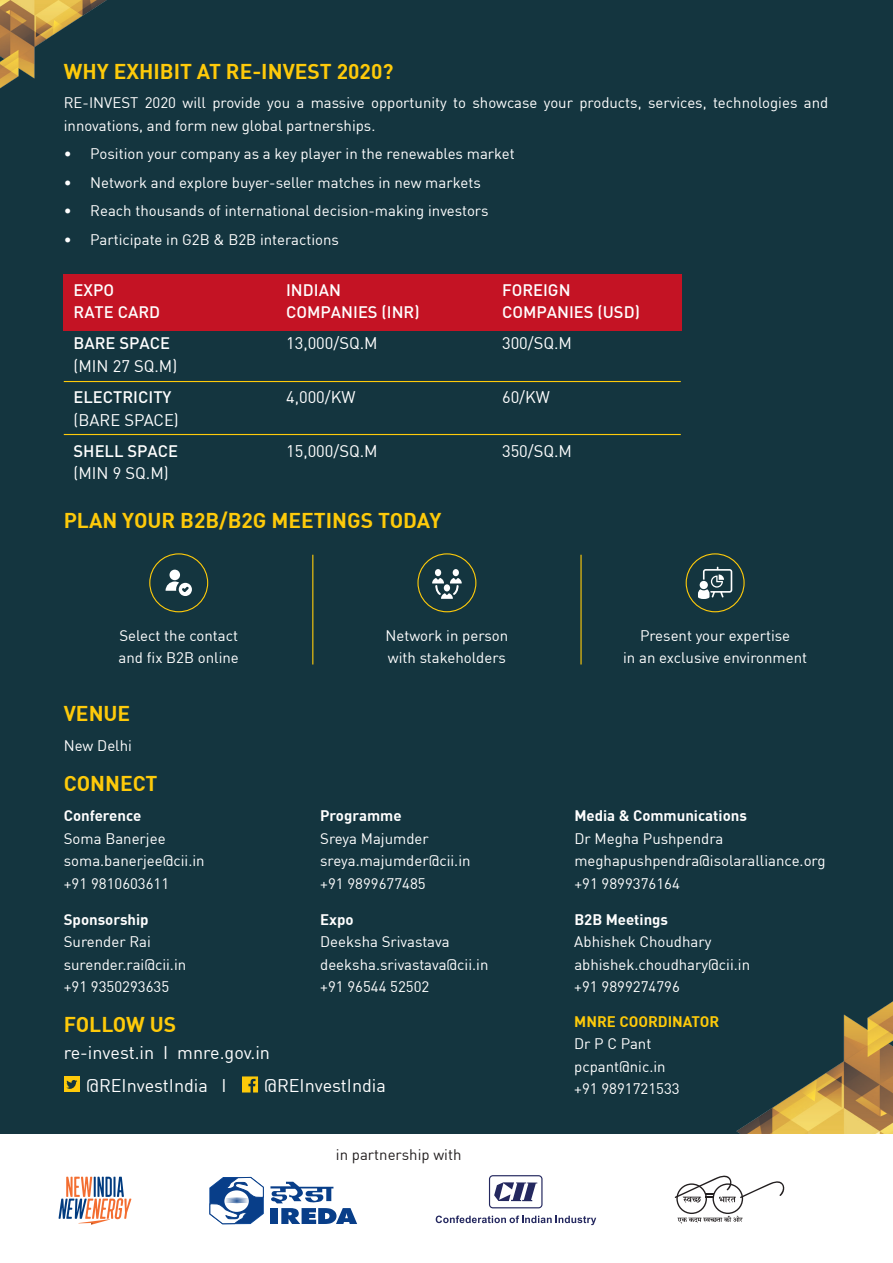
<style>
.page{position:relative;width:893px;height:1263px;background:#14353f}
.page>*{position:absolute;margin:0;border:0;box-sizing:border-box;transform-origin:0 0}
.t1{font:700 21px "DIN";color:#feca0a}
.t2{font:18px/33px "DIN";color:#fff}
.t3{font:500 16.5px "DIN";color:#fff}
.t4{font:16.5px "DIN";color:#fff}
.t5{font:15px/22.5px "DIN";color:#fff}
.t6{font:700 15px "DIN";color:#fff}
.t7{font:15px "DIN";color:#231f20}
.t8{font:700 15px "DIN";color:#feca0a}
</style>
<div class="page">
<svg style="left:242px;top:1076px;width:16px;height:16px"></svg>
<div style="left:64px;top:1076px;width:16px;height:16px;background:#feca0a"></div>
<svg style="left:66px;top:1080px;width:11px;height:9px"></svg>
<img style="left:736px;top:1001px;width:157px;height:133px">
<img style="left:0;top:0;width:107px;height:89px">
<div style="left:64px;top:274px;width:618px;height:57px;background:#c41324"></div>
<hr style="left:64px;top:434px;width:617px;height:1px;background:#feca0a">
<hr style="left:64px;top:381px;width:617px;height:1px;background:#feca0a">
<hr style="left:312px;top:555px;width:1px;height:109px;background:#feca0a">
<hr style="left:580px;top:555px;width:2px;height:109px;background:#feca0a">
<div style="left:417px;top:553px;width:59px;height:59px;border:1px solid #feca0a;border-radius:50%"></div>
<div style="left:453px;top:569px;width:6px;height:7px;background:#fff;border-radius:50%"></div>
<div style="left:435px;top:569px;width:6px;height:7px;background:#fff;border-radius:50%"></div>
<svg style="left:432px;top:578px;width:30px;height:21px"></svg>
<div style="left:149px;top:553px;width:59px;height:59px;border:1px solid #feca0a;border-radius:50%"></div>
<div style="left:169px;top:570px;width:11px;height:10px;background:#fff;border-radius:50%"></div>
<svg style="left:166px;top:581px;width:26px;height:15px"></svg>
<div style="left:686px;top:553px;width:59px;height:59px;border:1px solid #feca0a;border-radius:50%"></div>
<svg style="left:698px;top:567px;width:34px;height:32px"></svg>
<div style="left:0;top:1134px;width:893px;height:129px;background:#fff"></div>
<svg style="left:674px;top:1175px;width:111px;height:48px"></svg>
<svg style="left:59px;top:1177px;width:72px;height:48px"></svg>
<svg style="left:270px;top:1182px;width:87px;height:42px"></svg>
<svg style="left:210px;top:1177px;width:54px;height:47px"></svg>
<svg style="left:489px;top:1175px;width:53px;height:33px"></svg>
<svg style="left:436px;top:1215px;width:160px;height:10px"></svg>
<h1 class="t1" style="left:64px;top:58px;width:331px">WHY EXHIBIT AT RE-INVEST 2020?</h1>
<p class="t5" style="left:64px;top:91px;width:766px">RE-INVEST 2020 will provide you a massive opportunity to showcase your products, services, technologies and innovations, and form new global partnerships.</p>
<p class="t5" style="left:64px;top:142px;width:453px">• Position your company as a key player in the renewables market</p>
<p class="t5" style="left:64px;top:171px;width:419px">• Network and explore buyer-seller matches in new markets</p>
<p class="t5" style="left:64px;top:199px;width:426px">• Reach thousands of international decision-making investors</p>
<p class="t5" style="left:64px;top:228px;width:277px">• Participate in G2B &amp; B2B interactions</p>
<p class="t3" style="left:74px;top:279px;width:42px">EXPO</p>
<p class="t3" style="left:286px;top:279px;width:56px">INDIAN</p>
<p class="t3" style="left:502px;top:279px;width:70px">FOREIGN</p>
<p class="t3" style="left:74px;top:302px;width:88px">RATE CARD</p>
<p class="t3" style="left:286px;top:302px;width:135px">COMPANIES (INR)</p>
<p class="t3" style="left:502px;top:302px;width:139px">COMPANIES (USD)</p>
<p class="t3" style="left:74px;top:333px;width:98px">BARE SPACE</p>
<p class="t4" style="left:286px;top:333px;width:93px">13,000/SQ.M</p>
<p class="t4" style="left:502px;top:333px;width:72px">300/SQ.M</p>
<p class="t4" style="left:74px;top:356px;width:105px">(MIN 27 SQ.M)</p>
<p class="t3" style="left:74px;top:387px;width:100px">ELECTRICITY</p>
<p class="t4" style="left:286px;top:387px;width:71px">4,000/KW</p>
<p class="t4" style="left:502px;top:387px;width:49px">60/KW</p>
<p class="t4" style="left:74px;top:409px;width:107px">(BARE SPACE)</p>
<p class="t3" style="left:74px;top:440px;width:106px">SHELL SPACE</p>
<p class="t4" style="left:286px;top:441px;width:93px">15,000/SQ.M</p>
<p class="t4" style="left:502px;top:441px;width:72px">350/SQ.M</p>
<p class="t4" style="left:74px;top:463px;width:97px">(MIN 9 SQ.M)</p>
<h1 class="t1" style="left:64px;top:506px;width:379px">PLAN YOUR B2B/B2G MEETINGS TODAY</h1>
<p class="t5" style="left:119px;top:623px;width:122px">Select the contact and fix B2B online</p>
<p class="t5" style="left:385px;top:623px;width:124px">Network in person with stakeholders</p>
<p class="t5" style="left:623px;top:623px;width:185px;text-align:center">Present your expertise<br>in an exclusive environment</p>
<h1 class="t1" style="left:64px;top:699px;width:68px">VENUE</h1>
<p class="t5" style="left:64px;top:734px;width:70px">New Delhi</p>
<h1 class="t1" style="left:64px;top:770px;width:95px">CONNECT</h1>
<p class="t6" style="left:64px;top:806px;width:79px">Conference</p>
<p class="t6" style="left:320px;top:806px;width:83px">Programme</p>
<p class="t6" style="left:574px;top:806px;width:174px">Media &amp; Communications</p>
<p class="t5" style="left:64px;top:827px;width:103px">Soma Banerjee</p>
<p class="t5" style="left:320px;top:827px;width:110px">Sreya Majumder</p>
<p class="t5" style="left:574px;top:827px;width:151px">Dr Megha Pushpendra</p>
<p class="t5" style="left:64px;top:849px;width:142px">soma.banerjee@cii.in</p>
<p class="t5" style="left:320px;top:849px;width:152px">sreya.majumder@cii.in</p>
<p class="t5" style="left:574px;top:849px;width:253px">meghapushpendra@isolaralliance.org</p>
<p class="t5" style="left:64px;top:872px;width:107px">+91 9810603611</p>
<p class="t5" style="left:320px;top:872px;width:107px">+91 9899677485</p>
<p class="t5" style="left:574px;top:872px;width:107px">+91 9899376164</p>
<p class="t6" style="left:64px;top:910px;width:86px">Sponsorship</p>
<p class="t6" style="left:320px;top:910px;width:35px">Expo</p>
<p class="t6" style="left:574px;top:910px;width:95px">B2B Meetings</p>
<p class="t5" style="left:64px;top:930px;width:89px">Surender Rai</p>
<p class="t5" style="left:320px;top:930px;width:131px">Deeksha Srivastava</p>
<p class="t5" style="left:574px;top:930px;width:139px">Abhishek Choudhary</p>
<p class="t5" style="left:64px;top:953px;width:124px">surender.rai@cii.in</p>
<p class="t5" style="left:320px;top:953px;width:170px">deeksha.srivastava@cii.in</p>
<p class="t5" style="left:574px;top:953px;width:177px">abhishek.choudhary@cii.in</p>
<p class="t5" style="left:64px;top:975px;width:107px">+91 9350293635</p>
<p class="t5" style="left:320px;top:975px;width:111px">+91 96544 52502</p>
<p class="t5" style="left:574px;top:975px;width:107px">+91 9899274796</p>
<h1 class="t1" style="left:64px;top:1010px;width:114px">FOLLOW US</h1>
<p class="t2" style="left:86px;top:1036px;width:185px;text-indent:-22px">re-invest.in I mnre.gov.in @REInvestIndia I</p>
<p class="t2" style="left:264px;top:1069px;width:123px">@REInvestIndia</p>
<p class="t7" style="left:336px;top:1145px;width:127px">in partnership with</p>
<p class="t8" style="left:574px;top:1011px;width:147px">MNRE COORDINATOR</p>
<p class="t5" style="left:574px;top:1032px;width:107px">Dr P C Pant pcpant@nic.in +91 9891721533</p>
</div>
